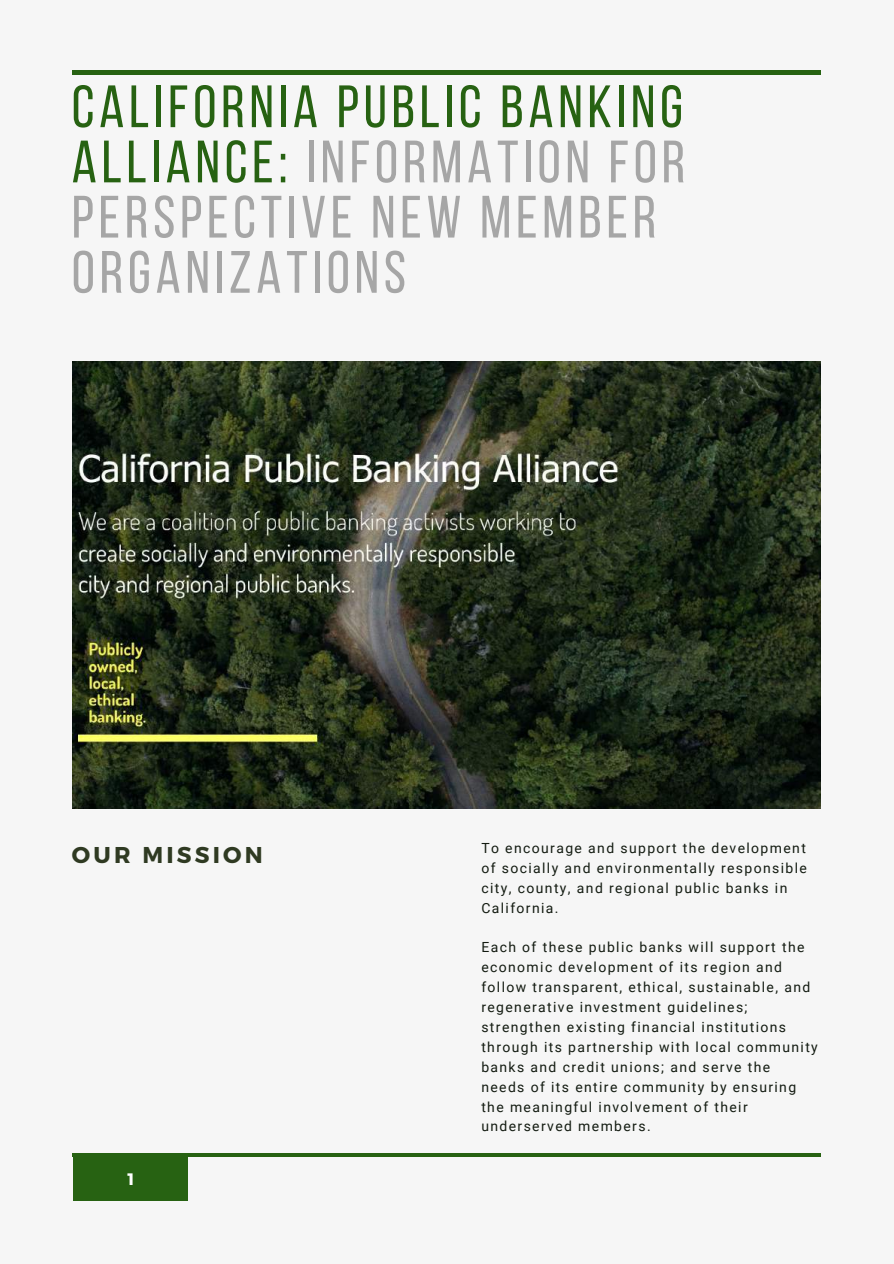
<style>
.page{position:relative;width:894px;height:1264px;background:#fff}
.page>*{position:absolute;margin:0;border:0;box-sizing:border-box;transform-origin:0 0}
.t1{font:59.55px/55.2px "Bebas Neue";letter-spacing:.08em;color:#a6a6a6}
.t2{font:700 22.8px "Montserrat";letter-spacing:.14em;color:#2f3a22}
.t3{font:700 16.5px "Montserrat";color:#fff}
.t4{font:13.95px/19.8px "Roboto";letter-spacing:.1em;color:#131b11}
.s1{color:#276212}
</style>
<div class="page">
<div style="left:0;top:0;width:893px;height:1263px;background:#f6f6f6"></div>
<div style="left:72px;top:1153px;width:115px;height:46px;background:#276212"></div>
<hr style="left:72px;top:1153px;width:748px;height:3px;background:#276212">
<img style="left:72px;top:361px;width:748px;height:447px">
<hr style="left:72px;top:71px;width:748px;height:3px;background:#276212">
<h1 class="t1" style="left:72px;top:85px;width:614px"><span class="s1">CALIFORNIA PUBLIC BANKING<br>ALLIANCE:</span> INFORMATION FOR<br>PERSPECTIVE NEW MEMBER<br>ORGANIZATIONS</h1>
<h2 class="t2" style="left:72px;top:840px;width:192px">OUR MISSION</h2>
<p class="t4" style="left:481px;top:838px;width:327px">To encourage and support the development of socially and environmentally responsible city, county, and regional public banks in California.</p>
<p class="t4" style="left:481px;top:937px;width:338px">Each of these public banks will support the economic development of its region and follow transparent, ethical, sustainable, and regenerative investment guidelines; strengthen existing financial institutions through its partnership with local community banks and credit unions; and serve the<br>needs of its entire community by ensuring the meaningful involvement of their underserved members.</p>
<p class="t3" style="left:128px;top:1167px;width:8px">1</p>
</div>
